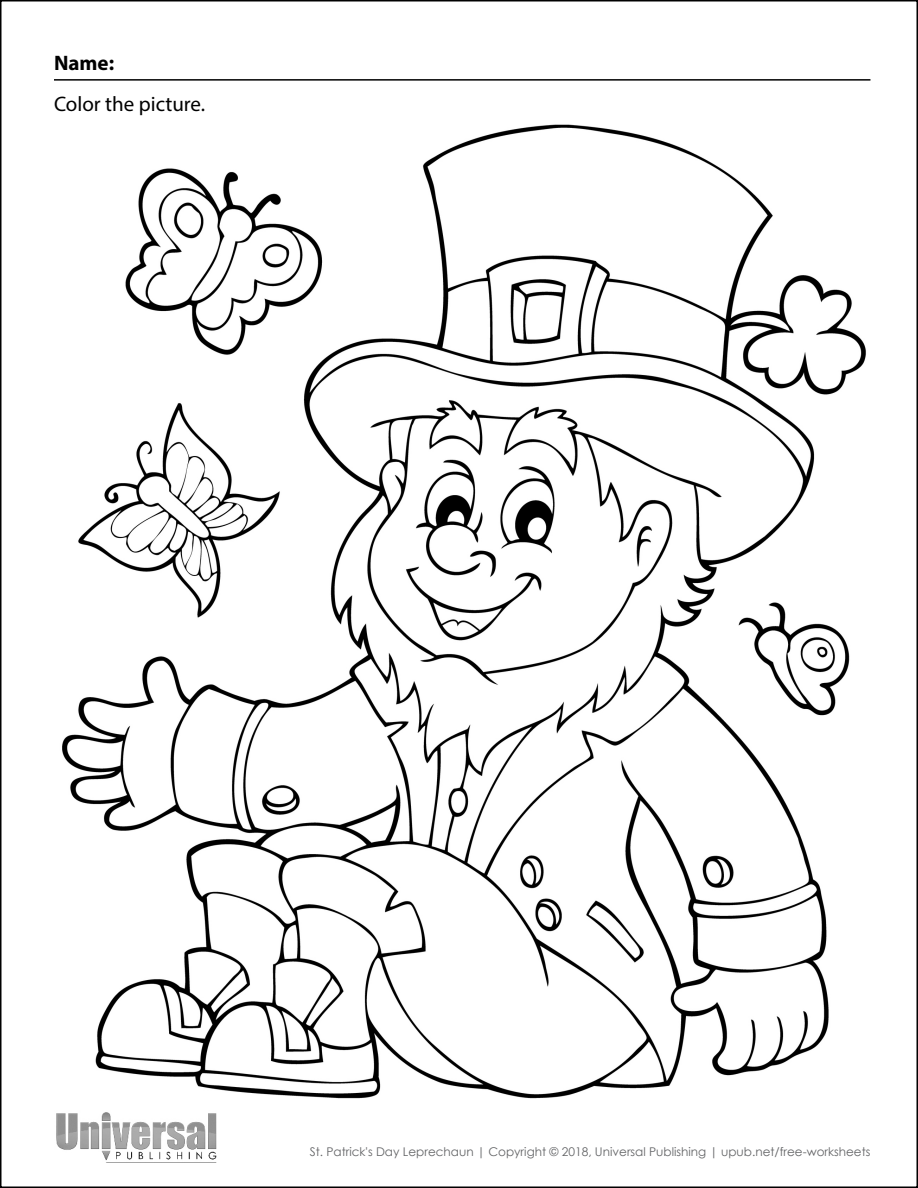
<style>
.page{position:relative;width:918px;height:1188px;background:#fff}
.page>*{position:absolute;margin:0;border:0;box-sizing:border-box;transform-origin:0 0}
.t1{font:21px "Myriad Pro";color:#000}
.t2{font:700 21px "Myriad Pro";color:#000}
.t3{font:12px "Century Gothic";color:#636466}
</style>
<div class="page">
<img style="left:62px;top:124px;width:804px;height:975px">
<img style="left:56px;top:1112px;width:161px;height:51px">
<hr style="left:54px;top:79px;width:816px;height:2px;background:#000">
<h1 class="t2" style="left:54px;top:49px;width:62px">Name:</h1>
<h1 class="t1" style="left:54px;top:91px;width:153px">Color the picture.</h1>
<p class="t3" style="left:310px;top:1143px;width:562px">St. Patrick's Day Leprechaun | Copyright © 2018, Universal Publishing | upub.net/free-worksheets</p>
</div>
